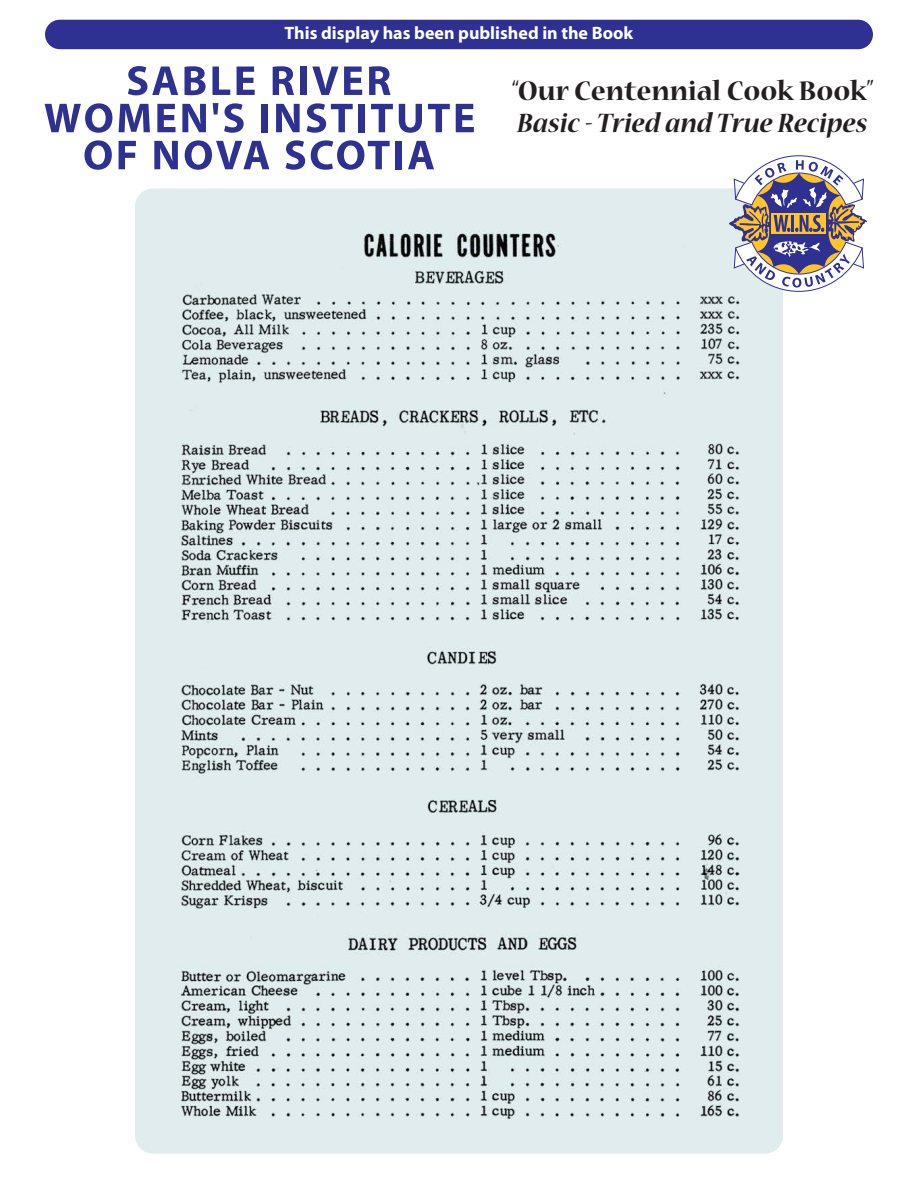
<style>
.page{position:relative;width:918px;height:1188px;background:#fff}
.page>*{position:absolute;margin:0;border:0;box-sizing:border-box;transform-origin:0 0}
.t1{font:italic 700 30px "Nueva Std";color:#231f20}
.t2{font:700 30px "Nueva Std";color:#231f20}
.t3{font:700 18px "Myriad Pro";color:#fff}
</style>
<div class="page">
<img style="left:135px;top:188px;width:648px;height:966px">
<svg style="left:729px;top:155px;width:138px;height:137px"></svg>
<svg style="left:128px;top:66px;width:50px;height:29px"></svg>
<svg style="left:185px;top:66px;width:21px;height:29px"></svg>
<svg style="left:212px;top:67px;width:18px;height:28px"></svg>
<svg style="left:237px;top:67px;width:18px;height:28px"></svg>
<svg style="left:273px;top:66px;width:21px;height:29px"></svg>
<div style="left:300px;top:67px;width:7px;height:28px;background:#2e3092"></div>
<svg style="left:312px;top:67px;width:50px;height:28px"></svg>
<svg style="left:369px;top:66px;width:22px;height:29px"></svg>
<svg style="left:45px;top:103px;width:67px;height:30px"></svg>
<svg style="left:119px;top:104px;width:31px;height:28px"></svg>
<svg style="left:157px;top:104px;width:19px;height:28px"></svg>
<svg style="left:182px;top:104px;width:24px;height:28px"></svg>
<svg style="left:213px;top:103px;width:5px;height:12px"></svg>
<svg style="left:224px;top:103px;width:20px;height:30px"></svg>
<div style="left:262px;top:104px;width:6px;height:28px;background:#2e3092"></div>
<svg style="left:276px;top:104px;width:24px;height:28px"></svg>
<svg style="left:307px;top:103px;width:46px;height:30px"></svg>
<div style="left:359px;top:104px;width:6px;height:28px;background:#2e3092"></div>
<svg style="left:371px;top:104px;width:22px;height:28px"></svg>
<svg style="left:399px;top:104px;width:23px;height:29px"></svg>
<svg style="left:428px;top:104px;width:22px;height:28px"></svg>
<svg style="left:456px;top:104px;width:18px;height:28px"></svg>
<svg style="left:84px;top:140px;width:28px;height:30px"></svg>
<svg style="left:119px;top:141px;width:17px;height:28px"></svg>
<svg style="left:154px;top:141px;width:24px;height:28px"></svg>
<svg style="left:185px;top:140px;width:84px;height:30px"></svg>
<svg style="left:286px;top:140px;width:19px;height:30px"></svg>
<svg style="left:311px;top:140px;width:79px;height:30px"></svg>
<div style="left:396px;top:141px;width:6px;height:28px;background:#2e3092"></div>
<svg style="left:408px;top:141px;width:26px;height:28px"></svg>
<div style="left:45px;top:20px;width:828px;height:29px;background:#2e3092;border-radius:15px"></div>
<p class="t3" style="left:285px;top:21px;width:350px">This display has been published in the Book</p>
<p class="t2" style="left:512px;top:77px;width:363px">“Our Centennial Cook Book”</p>
<p class="t1" style="left:517px;top:109px;width:352px">Basic - Tried and True Recipes</p>
</div>
